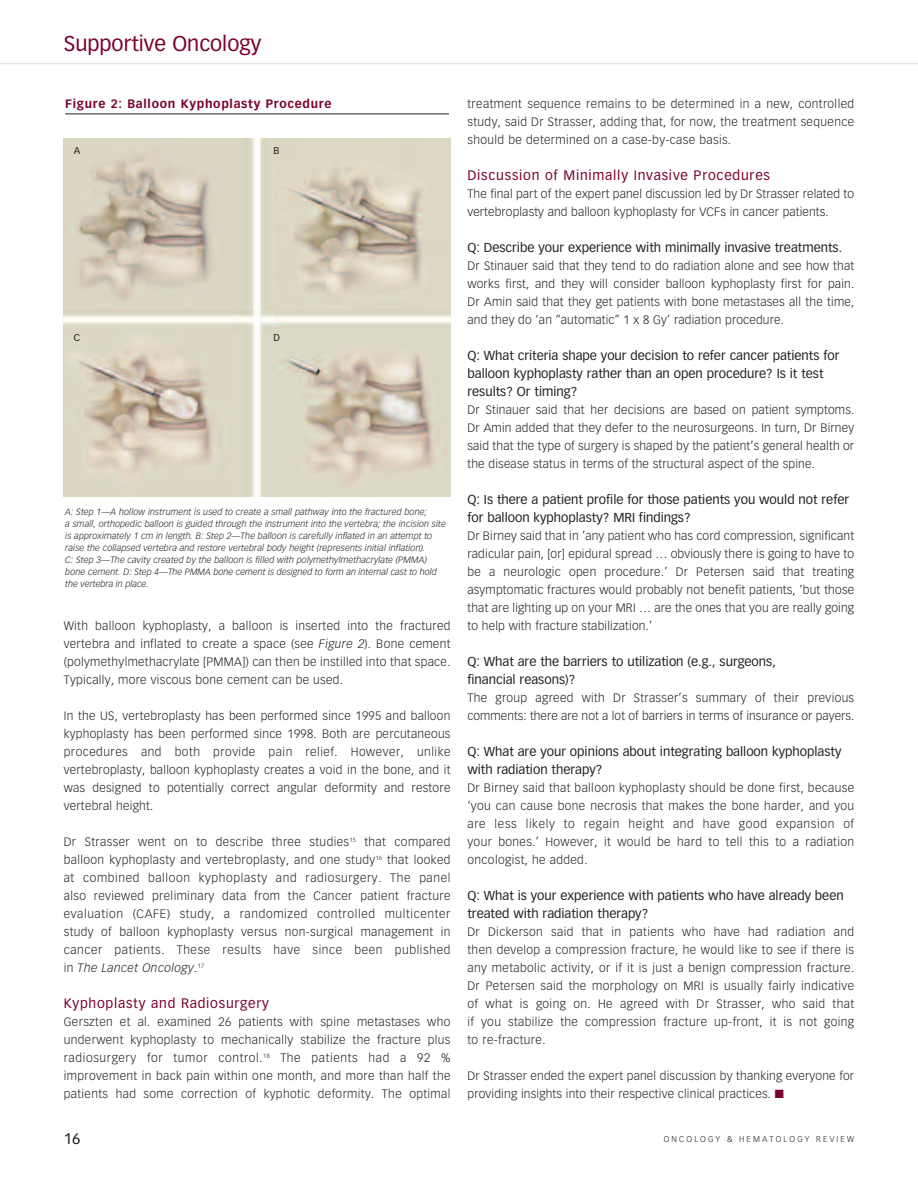
<style>
.page{position:relative;width:918px;height:1188px;background:#fff}
.page>*{position:absolute;margin:0;border:0;box-sizing:border-box;transform-origin:0 0}
.t1{font:21px "Vectora LT Std";color:#7a002f}
.t2{font:15px "Vectora LT Std";color:#231f20}
.t3{font:13.5px "Vectora LT Std";letter-spacing:.055em;color:#7a002f}
.t4{font:12.75px/18px "Vectora LT Std";color:#231f20}
.t5{font:300 12px/18px "Vectora LT Std";letter-spacing:.015em;color:#231f20;text-align:justify}
.t6{font:700 12px "Vectora LT Std";letter-spacing:.06em;color:#7a002f}
.t7{font:9.75px "Vectora LT Std";color:#231f20}
.t8{font:italic 300 9px/12px "Vectora LT Std";letter-spacing:.01em;color:#231f20}
.t9{font:300 8.25px "Vectora LT Std";letter-spacing:.26em;color:#231f20}
.s1{font-style:italic}
.s2{color:#7a002f}
</style>
<div class="page">
<hr style="left:0;top:63px;width:918px;height:1px;background:#e7ddd1">
<img style="left:64px;top:138px;width:386px;height:358px">
<hr style="left:65px;top:114px;width:384px;height:1px;background:#231f20">
<h1 class="t1" style="left:64px;top:35px;width:199px">Supportive Oncology</h1>
<p class="t6" style="left:65px;top:99px;width:268px">Figure 2: Balloon Kyphoplasty Procedure</p>
<p class="t7" style="left:74px;top:146px;width:8px">A</p>
<p class="t7" style="left:274px;top:146px;width:7px">B</p>
<p class="t7" style="left:74px;top:333px;width:8px">C</p>
<p class="t7" style="left:274px;top:333px;width:8px">D</p>
<p class="t8" style="left:65px;top:507px;width:382px">A: Step 1—A hollow instrument is used to create a small pathway into the fractured bone;<br>a small, orthopedic balloon is guided through the instrument into the vertebra; the incision site is approximately 1 cm in length. B: Step 2—The balloon is carefully inflated in an attempt to raise the collapsed vertebra and restore vertebral body height (represents initial inflation).<br>C: Step 3—The cavity created by the balloon is filled with polymethylmethacrylate (PMMA) bone cement. D: Step 4—The PMMA bone cement is designed to form an internal cast to hold the vertebra in place.</p>
<p class="t5" style="left:64px;top:618px;width:388px">With balloon kyphoplasty, a balloon is inserted into the fractured vertebra and inflated to create a space (see <span class="s1">Figure 2</span>). Bone cement (polymethylmethacrylate [PMMA]) can then be instilled into that space.<br>Typically, more viscous bone cement can be used.</p>
<p class="t5" style="left:64px;top:708px;width:388px">In the US, vertebroplasty has been performed since 1995 and balloon kyphoplasty has been performed since 1998. Both are percutaneous procedures and both provide pain relief. However, unlike vertebroplasty, balloon kyphoplasty creates a void in the bone, and it was designed to potentially correct angular deformity and restore vertebral height.</p>
<p class="t5" style="left:64px;top:834px;width:388px">Dr Strasser went on to describe three studies<sup>15</sup> that compared balloon kyphoplasty and vertebroplasty, and one study<sup>16</sup> that looked at combined balloon kyphoplasty and radiosurgery. The panel also reviewed preliminary data from the Cancer patient fracture evaluation (CAFE) study, a randomized controlled multicenter study of balloon kyphoplasty versus non-surgical management in cancer patients. These results have since been published in <span class="s1">The Lancet Oncology</span>.<sup>17</sup></p>
<p class="t3" style="left:64px;top:998px;width:207px">Kyphoplasty and Radiosurgery</p>
<p class="t5" style="left:64px;top:1014px;width:388px">Gerszten et al. examined 26 patients with spine metastases who underwent kyphoplasty to mechanically stabilize the fracture plus radiosurgery for tumor control.<sup>18</sup> The patients had a 92 % improvement in back pain within one month, and more than half the patients had some correction of kyphotic deformity. The optimal</p>
<p class="t5" style="left:468px;top:96px;width:388px">treatment sequence remains to be determined in a new, controlled study, said Dr Strasser, adding that, for now, the treatment sequence should be determined on a case-by-case basis.</p>
<p class="t3" style="left:468px;top:170px;width:304px">Discussion of Minimally Invasive Procedures</p>
<p class="t5" style="left:468px;top:186px;width:388px">The final part of the expert panel discussion led by Dr Strasser related to vertebroplasty and balloon kyphoplasty for VCFs in cancer patients.</p>
<p class="t4" style="left:468px;top:240px;width:376px">Q: Describe your experience with minimally invasive treatments.</p>
<p class="t5" style="left:468px;top:258px;width:388px">Dr Stinauer said that they tend to do radiation alone and see how that works first, and they will consider balloon kyphoplasty first for pain.<br>Dr Amin said that they get patients with bone metastases all the time, and they do ‘an “automatic” 1 x 8 Gy’ radiation procedure.</p>
<p class="t4" style="left:468px;top:348px;width:374px">Q: What criteria shape your decision to refer cancer patients for balloon kyphoplasty rather than an open procedure? Is it test results? Or timing?</p>
<p class="t5" style="left:468px;top:402px;width:388px">Dr Stinauer said that her decisions are based on patient symptoms.<br>Dr Amin added that they defer to the neurosurgeons. In turn, Dr Birney said that the type of surgery is shaped by the patient’s general health or the disease status in terms of the structural aspect of the spine.</p>
<p class="t4" style="left:468px;top:492px;width:383px">Q: Is there a patient profile for those patients you would not refer for balloon kyphoplasty? MRI findings?</p>
<p class="t5" style="left:468px;top:528px;width:388px">Dr Birney said that in ‘any patient who has cord compression, significant radicular pain, [or] epidural spread … obviously there is going to have to be a neurologic open procedure.’ Dr Petersen said that treating asymptomatic fractures would probably not benefit patients, ‘but those that are lighting up on your MRI … are the ones that you are really going to help with fracture stabilization.’</p>
<p class="t4" style="left:468px;top:654px;width:310px">Q: What are the barriers to utilization (e.g., surgeons, financial reasons)?</p>
<p class="t5" style="left:468px;top:690px;width:388px">The group agreed with Dr Strasser’s summary of their previous comments: there are not a lot of barriers in terms of insurance or payers.</p>
<p class="t4" style="left:468px;top:744px;width:375px">Q: What are your opinions about integrating balloon kyphoplasty with radiation therapy?</p>
<p class="t5" style="left:468px;top:780px;width:388px">Dr Birney said that balloon kyphoplasty should be done first, because ‘you can cause bone necrosis that makes the bone harder, and you are less likely to regain height and have good expansion of your bones.’ However, it would be hard to tell this to a radiation oncologist, he added.</p>
<p class="t4" style="left:468px;top:888px;width:378px">Q: What is your experience with patients who have already been treated with radiation therapy?</p>
<p class="t5" style="left:468px;top:924px;width:388px">Dr Dickerson said that in patients who have had radiation and then develop a compression fracture, he would like to see if there is any metabolic activity, or if it is just a benign compression fracture.<br>Dr Petersen said the morphology on MRI is usually fairly indicative of what is going on. He agreed with Dr Strasser, who said that if you stabilize the compression fracture up-front, it is not going to re-fracture.</p>
<p class="t5" style="left:468px;top:1068px;width:388px">Dr Strasser ended the expert panel discussion by thanking everyone for providing insights into their respective clinical practices. <span class="s2">■</span></p>
<p class="t2" style="left:64px;top:1133px;width:18px">16</p>
<p class="t9" style="left:664px;top:1136px;width:192px">ONCOLOGY &amp; HEMATOLOGY REVIEW</p>
</div>
